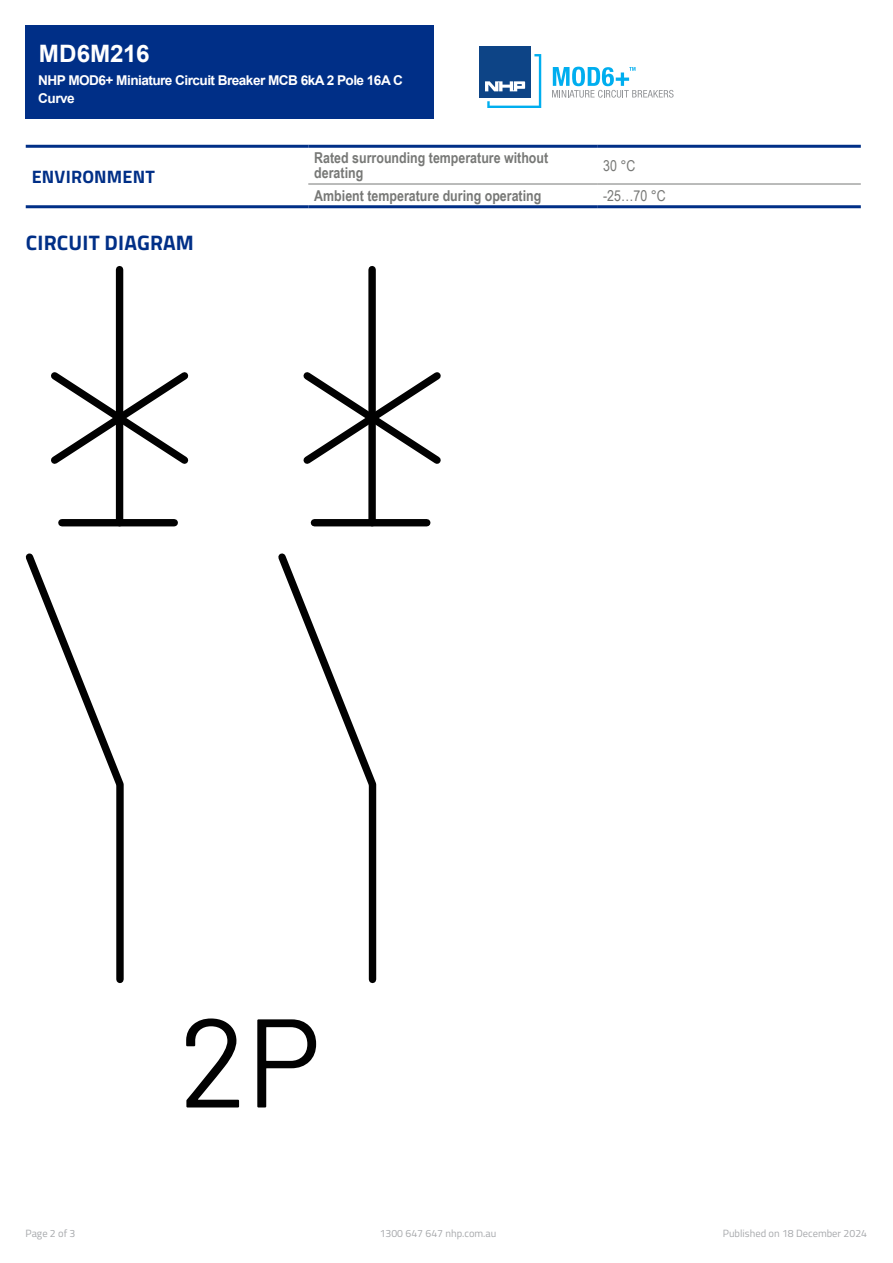
<style>
.page{position:relative;width:893px;height:1263px;background:#fff}
.page>*{position:absolute;margin:0;border:0;box-sizing:border-box;transform-origin:0 0}
.Item_Number{font:700 24px "Arial";color:#fff}
.t1{font:700 21px "Titillium";letter-spacing:.01em;color:#002f87}
.t2{font:700 18px "Titillium";letter-spacing:.01em;color:#002f87}
.t3{font:700 15px/15px "Arial Narrow";color:#777876}
.t4{font:15px "Arial Narrow";color:#777876}
.Display_Name{font:700 13.5px/18px "Arial";letter-spacing:-.04em;color:#fff}
.t5{font:10.5px "Titillium";color:#a7a9ac}
</style>
<div class="page">
<div style="left:26px;top:26px;width:408px;height:93px;background:#002f87"></div>
<svg style="left:186px;top:1018px;width:53px;height:89px"></svg>
<svg style="left:257px;top:1019px;width:59px;height:88px"></svg>
<svg style="left:26px;top:553px;width:98px;height:431px"></svg>
<div style="left:62px;top:519px;width:112px;height:7px;background:#010101"></div>
<svg style="left:51px;top:366px;width:138px;height:104px"></svg>
<div style="left:116px;top:270px;width:7px;height:253px;background:#010101"></div>
<svg style="left:278px;top:553px;width:99px;height:431px"></svg>
<div style="left:314px;top:519px;width:113px;height:7px;background:#010101"></div>
<svg style="left:303px;top:372px;width:138px;height:92px"></svg>
<div style="left:368px;top:270px;width:8px;height:253px;background:#010101"></div>
<hr style="left:26px;top:145px;width:282px;height:3px;background:#002f87">
<hr style="left:308px;top:145px;width:289px;height:3px;background:#002f87">
<hr style="left:597px;top:145px;width:264px;height:3px;background:#002f87">
<hr style="left:26px;top:205px;width:282px;height:3px;background:#002f87">
<hr style="left:308px;top:205px;width:289px;height:3px;background:#002f87">
<hr style="left:597px;top:205px;width:264px;height:3px;background:#002f87">
<hr style="left:308px;top:184px;width:289px;height:1px;background:#777876">
<hr style="left:597px;top:184px;width:264px;height:1px;background:#777876">
<svg style="left:552px;top:67px;width:122px;height:31px"></svg>
<div style="left:479px;top:46px;width:52px;height:51px;background:#0d4486"></div>
<svg style="left:485px;top:54px;width:56px;height:54px"></svg>
<p class="Item_Number" style="left:39px;top:37px;width:113px">MD6M216</p>
<p class="Display_Name" style="left:38px;top:71px;width:366px">NHP MOD6+ Miniature Circuit Breaker MCB 6kA 2 Pole 16A C<br>Curve</p>
<p class="t2" style="left:32px;top:163px;width:124px">ENVIRONMENT</p>
<h2 class="t1" style="left:26px;top:226px;width:170px">CIRCUIT DIAGRAM</h2>
<p class="t3" style="left:314px;top:149px;width:235px">Rated surrounding temperature without derating</p>
<p class="t4" style="left:603px;top:154px;width:34px">30 °C</p>
<p class="t3" style="left:314px;top:187px;width:229px">Ambient temperature during operating</p>
<p class="t4" style="left:603px;top:184px;width:64px">-25…70 °C</p>
<p class="t5" style="left:26px;top:1226px;width:51px">Page 2 of 3</p>
<p class="t5" style="left:380px;top:1226px;width:118px">1300 647 647 nhp.com.au</p>
<p class="t5" style="left:723px;top:1226px;width:146px">Published on 18 December 2024</p>
</div>
